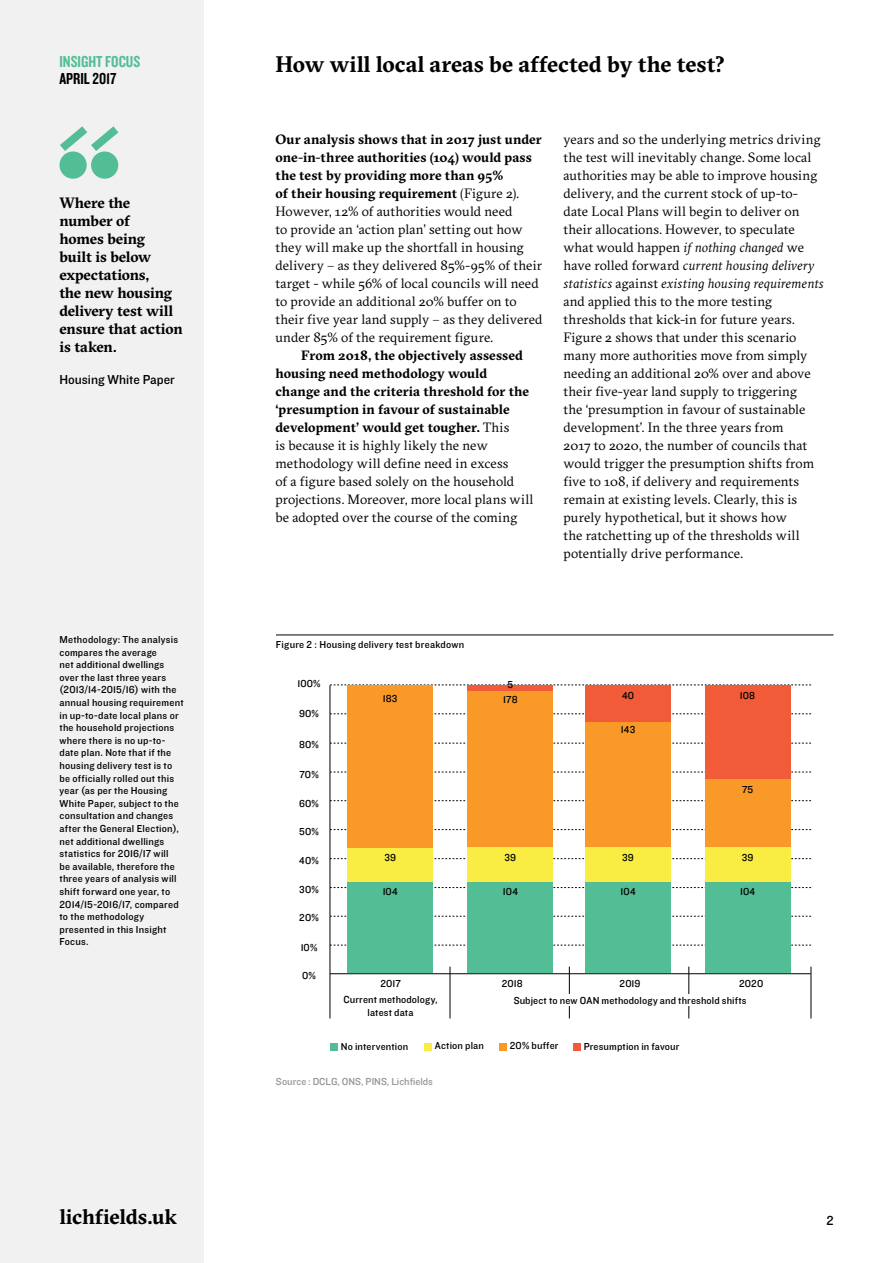
<style>
.page{position:relative;width:893px;height:1263px;background:#fff}
.page>*{position:absolute;margin:0;border:0;box-sizing:border-box;transform-origin:0 0}
.t1{font:700 22.5px "GT Sectra";color:#000}
.t2{font:700 21px "GT Sectra";letter-spacing:-.005em;color:#000}
.t3{font:16.5px "Knockout 49 Liteweight";color:#53be95}
.t4{font:16.5px "Knockout 49 Liteweight";color:#000}
.t5{font:700 15px/18px "GT Sectra";letter-spacing:-.01em;color:#000}
.t6{font:13.5px/18px "GT Sectra";letter-spacing:.01em;color:#000}
.t7{font:13.5px "Knockout 31 Junior Middlewt";color:#000}
.t8{font:10.5px/12.6px "Knockout 31 Junior Middlewt";letter-spacing:.02em;color:#000}
.t9{font:10.5px "Knockout 31 Junior Middlewt";color:#939598}
.s1{font-weight:700}
.s2{font-style:italic}
</style>
<div class="page">
<div style="left:0;top:0;width:204px;height:1263px;background:#f1f1f2"></div>
<hr style="left:276px;top:634px;width:557px;height:1px;background:#000">
<svg style="left:331px;top:945px;width:480px;height:1px"></svg>
<svg style="left:331px;top:829px;width:480px;height:1px"></svg>
<svg style="left:331px;top:713px;width:480px;height:1px"></svg>
<svg style="left:331px;top:887px;width:480px;height:1px"></svg>
<svg style="left:331px;top:772px;width:480px;height:1px"></svg>
<svg style="left:331px;top:916px;width:480px;height:1px"></svg>
<svg style="left:331px;top:800px;width:480px;height:1px"></svg>
<svg style="left:331px;top:685px;width:480px;height:1px"></svg>
<svg style="left:331px;top:858px;width:480px;height:1px"></svg>
<svg style="left:331px;top:743px;width:480px;height:1px"></svg>
<hr style="left:330px;top:973px;width:481px;height:1px;background:#000">
<hr style="left:330px;top:685px;width:1px;height:333px;background:#000">
<hr style="left:450px;top:966px;width:1px;height:52px;background:#000">
<hr style="left:569px;top:966px;width:1px;height:52px;background:#000">
<hr style="left:689px;top:966px;width:1px;height:52px;background:#000">
<hr style="left:811px;top:966px;width:1px;height:52px;background:#000">
<div style="left:330px;top:1043px;width:7px;height:7px;background:#53be95"></div>
<div style="left:424px;top:1043px;width:7px;height:7px;background:#f9ed44"></div>
<div style="left:500px;top:1043px;width:7px;height:7px;background:#f89928"></div>
<div style="left:573px;top:1043px;width:8px;height:7px;background:#f15b38"></div>
<div style="left:347px;top:882px;width:86px;height:91px;background:#53be95"></div>
<div style="left:467px;top:882px;width:86px;height:91px;background:#53be95"></div>
<div style="left:585px;top:882px;width:86px;height:91px;background:#53be95"></div>
<div style="left:705px;top:882px;width:85px;height:91px;background:#53be95"></div>
<div style="left:347px;top:846px;width:86px;height:36px;background:#f9ed44"></div>
<div style="left:467px;top:846px;width:86px;height:36px;background:#f9ed44"></div>
<div style="left:585px;top:846px;width:86px;height:36px;background:#f9ed44"></div>
<div style="left:705px;top:846px;width:85px;height:36px;background:#f9ed44"></div>
<div style="left:347px;top:685px;width:86px;height:162px;background:#f89928"></div>
<div style="left:467px;top:690px;width:86px;height:157px;background:#f89928"></div>
<div style="left:585px;top:720px;width:86px;height:127px;background:#f89928"></div>
<div style="left:705px;top:690px;width:85px;height:157px;background:#f89928"></div>
<div style="left:467px;top:685px;width:86px;height:5px;background:#f15b38"></div>
<div style="left:585px;top:685px;width:86px;height:36px;background:#f15b38"></div>
<div style="left:705px;top:685px;width:85px;height:93px;background:#f15b38"></div>
<div style="left:455px;top:994px;width:351px;height:12px;background:#fff"></div>
<div style="left:59px;top:151px;width:28px;height:28px;background:#53be95;border-radius:50%"></div>
<div style="left:91px;top:151px;width:27px;height:28px;background:#53be95;border-radius:50%"></div>
<svg style="left:60px;top:126px;width:58px;height:25px"></svg>
<p class="t3" style="left:59px;top:51px;width:82px">INSIGHT FOCUS</p>
<p class="t4" style="left:59px;top:68px;width:59px">APRIL 2017</p>
<p class="t5" style="left:59px;top:193px;width:125px">Where the number of<br>homes being<br>built is below expectations,<br>the new housing delivery test will ensure that action is taken.</p>
<p class="t7" style="left:59px;top:370px;width:117px">Housing White Paper</p>
<p class="t8" style="left:59px;top:633px;width:126px">Methodology: The analysis compares the average<br>net additional dwellings over the last three years (2013/14-2015/16) with the annual housing requirement in up-to-date local plans or the household projections where there is no up-to&shy;date plan. Note that if the housing delivery test is to be officially rolled out this year (as per the Housing<br>White Paper, subject to the consultation and changes after the General Election), net additional dwellings statistics for 2016/17 will<br>be available, therefore the three years of analysis will shift forward one year, to<br>2014/15-2016/17, compared to the methodology presented in this Insight<br>Focus.</p>
<h2 class="t2" style="left:59px;top:1203px;width:119px">lichfields.uk</h2>
<h1 class="t1" style="left:275px;top:50px;width:451px">How will local areas be affected by the test?</h1>
<p class="t6" style="left:275px;top:130px;width:269px"><span class="s1">Our analysis shows that in 2017 just under one-in-three authorities (104) would pass the test by providing more than 95%<br>of their housing requirement</span> (Figure 2).<br>However, 12% of authorities would need<br>to provide an ‘action plan’ setting out how they will make up the shortfall in housing delivery – as they delivered 85%-95% of their target - while 56% of local councils will need to provide an additional 20% buffer on to their five year land supply – as they delivered under 85% of the requirement figure.</p>
<p class="t6" style="left:275px;top:346px;width:259px;text-indent:26px"><span class="s1">From 2018, the objectively assessed housing need methodology would change and the criteria threshold for the ‘presumption in favour of sustainable development’ would get tougher.</span> This<br>is because it is highly likely the new methodology will define need in excess<br>of a figure based solely on the household projections. Moreover, more local plans will be adopted over the course of the coming</p>
<p class="t6" style="left:563px;top:130px;width:262px">years and so the underlying metrics driving the test will inevitably change. Some local authorities may be able to improve housing delivery, and the current stock of up-to&shy;date Local Plans will begin to deliver on their allocations. However, to speculate what would happen <span class="s2">if nothing changed</span> we have rolled forward <span class="s2">current housing delivery statistics</span> against <span class="s2">existing housing requirements </span>and applied this to the more testing thresholds that kick-in for future years.<br>Figure 2 shows that under this scenario many more authorities move from simply needing an additional 20% over and above their five-year land supply to triggering<br>the ‘presumption in favour of sustainable development’. In the three years from<br>2017 to 2020, the number of councils that would trigger the presumption shifts from five to 108, if delivery and requirements remain at existing levels. Clearly, this is purely hypothetical, but it shows how<br>the ratchetting up of the thresholds will potentially drive performance.</p>
<p class="t8" style="left:276px;top:638px;width:190px">Figure 2 : Housing delivery test breakdown</p>
<p class="t8" style="left:297px;top:677px;width:25px">100%</p>
<p class="t8" style="left:507px;top:678px;width:7px">5</p>
<p class="t8" style="left:299px;top:706px;width:21px">90%</p>
<p class="t8" style="left:299px;top:738px;width:21px">80%</p>
<p class="t8" style="left:299px;top:767px;width:21px">70%</p>
<p class="t8" style="left:299px;top:796px;width:21px">60%</p>
<p class="t8" style="left:299px;top:824px;width:21px">50%</p>
<p class="t8" style="left:383px;top:691px;width:16px">183</p>
<p class="t8" style="left:503px;top:693px;width:16px">178</p>
<p class="t8" style="left:622px;top:689px;width:14px">40</p>
<p class="t8" style="left:621px;top:723px;width:16px">143</p>
<p class="t8" style="left:740px;top:689px;width:17px">108</p>
<p class="t8" style="left:742px;top:783px;width:13px">75</p>
<p class="t8" style="left:299px;top:854px;width:21px">40%</p>
<p class="t8" style="left:299px;top:883px;width:21px">30%</p>
<p class="t8" style="left:299px;top:911px;width:21px">20%</p>
<p class="t8" style="left:301px;top:940px;width:18px">10%</p>
<p class="t8" style="left:302px;top:969px;width:15px">0%</p>
<p class="t8" style="left:384px;top:851px;width:13px">39</p>
<p class="t8" style="left:504px;top:851px;width:13px">39</p>
<p class="t8" style="left:622px;top:851px;width:13px">39</p>
<p class="t8" style="left:742px;top:851px;width:13px">39</p>
<p class="t8" style="left:383px;top:885px;width:17px">104</p>
<p class="t8" style="left:503px;top:885px;width:17px">104</p>
<p class="t8" style="left:620px;top:885px;width:17px">104</p>
<p class="t8" style="left:740px;top:885px;width:17px">104</p>
<p class="t8" style="left:380px;top:977px;width:22px">2017</p>
<p class="t8" style="left:502px;top:977px;width:22px">2018</p>
<p class="t8" style="left:343px;top:993px;width:96px;text-align:center">Current methodology, latest data</p>
<p class="t8" style="left:620px;top:977px;width:22px">2019</p>
<p class="t8" style="left:739px;top:977px;width:26px">2020</p>
<p class="t8" style="left:514px;top:994px;width:234px">Subject to new OAN methodology and threshold shifts</p>
<p class="t8" style="left:341px;top:1039px;width:69px">No intervention</p>
<p class="t8" style="left:435px;top:1039px;width:50px">Action plan</p>
<p class="t8" style="left:510px;top:1039px;width:50px">20% buffer</p>
<p class="t8" style="left:584px;top:1039px;width:97px">Presumption in favour</p>
<p class="t9" style="left:276px;top:1074px;width:158px">Source : DCLG, ONS, PINS, Lichfields</p>
<p class="t7" style="left:826px;top:1211px;width:9px">2</p>
</div>
